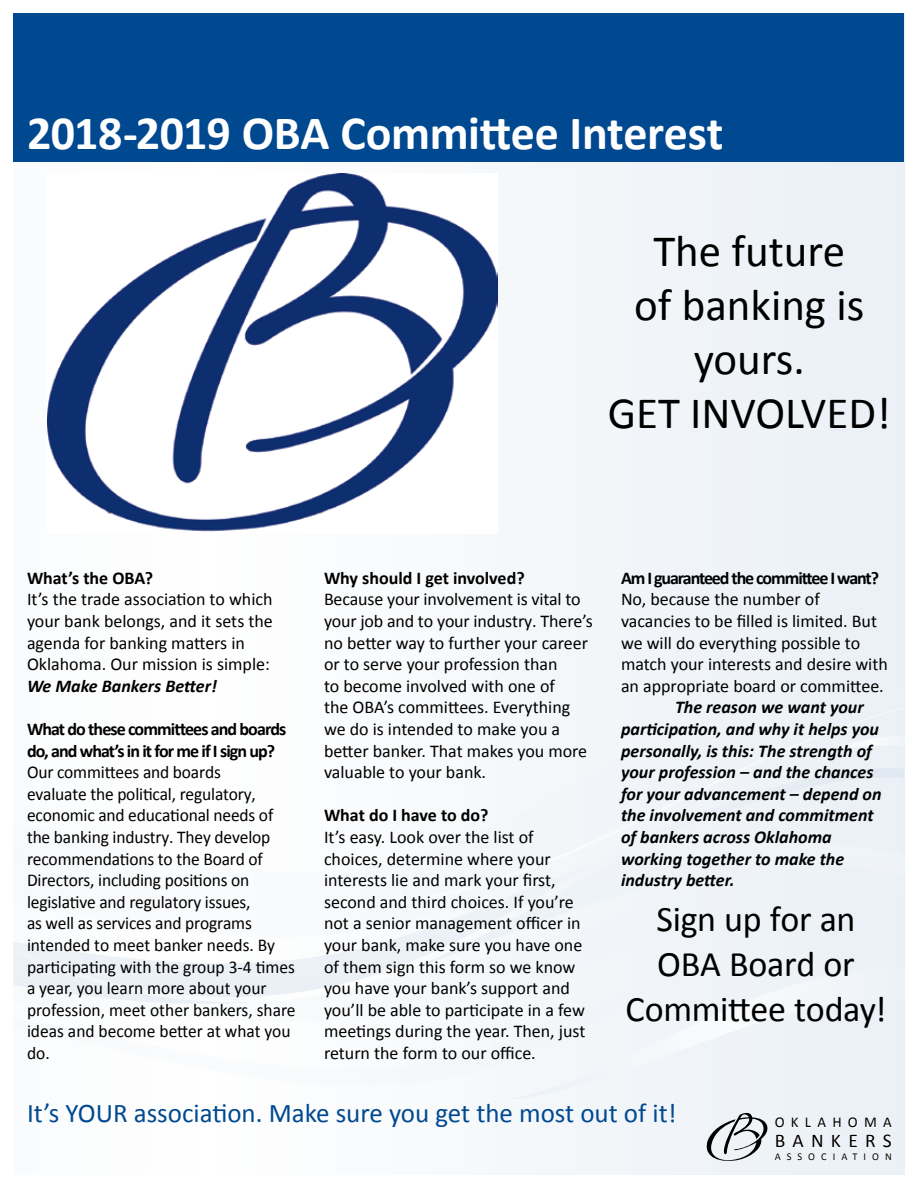
<style>
.page{position:relative;width:918px;height:1188px;background:#fff}
.page>*{position:absolute;margin:0;border:0;box-sizing:border-box;transform-origin:0 0}
.t1{font:700 48px "Calibri";letter-spacing:-.01em;color:#fff}
.t2{font:45px/54px "Calibri";color:#000;text-align:center}
.t3{font:36px/45px "Calibri";letter-spacing:-.01em;color:#000;text-align:center}
.t4{font:27px "Calibri";color:#004990}
.t5{font:19.5px "Calibri";letter-spacing:.375em;color:#000}
.t6{font:18px/21.6px "Calibri";color:#000}
.t7{font:italic 700 18px/21.6px "Calibri";color:#000}
.t8{font:700 18px/21.6px "Calibri";letter-spacing:-.05em;color:#000}
.t9{font:700 18px "Calibri";color:#000}
.t10{font:700 18px "Calibri";letter-spacing:-.005em;color:#000}
.t11{font:15px "Calibri";letter-spacing:.415em;color:#000}
.t12{font:10.5px "Calibri";letter-spacing:.565em;color:#000}
</style>
<div class="page">
<div style="left:14px;top:14px;width:890px;height:1160px;background:#f3f7fa"></div>
<div style="left:168px;top:684px;width:73px;height:23px;background:#fefefe"></div>
<svg style="left:168px;top:1018px;width:580px;height:98px"></svg>
<svg style="left:168px;top:930px;width:204px;height:64px"></svg>
<svg style="left:168px;top:707px;width:736px;height:161px"></svg>
<svg style="left:707px;top:1113px;width:60px;height:48px"></svg>
<svg style="left:807px;top:1118px;width:19px;height:10px"></svg>
<svg style="left:775px;top:1134px;width:83px;height:26px"></svg>
<svg style="left:864px;top:1118px;width:28px;height:42px"></svg>
<div style="left:14px;top:14px;width:890px;height:148px;background:#004990"></div>
<img style="left:48px;top:173px;width:450px;height:361px">
<h1 class="t1" style="left:27px;top:103px;width:698px">2018-2019 OBA Committee Interest</h1>
<h2 class="t2" style="left:608px;top:224px;width:285px">The future<br>of banking is yours.<br>GET INVOLVED!</h2>
<p class="t10" style="left:27px;top:566px;width:128px">What’s the OBA?</p>
<p class="t6" style="left:27px;top:589px;width:247px">It’s the trade association to which your bank belongs, and it sets the agenda for banking matters in<br>Oklahoma. Our mission is simple:</p>
<p class="t7" style="left:27px;top:675px;width:191px">We Make Bankers Better!</p>
<p class="t8" style="left:27px;top:718px;width:261px">What do these committees and boards do, and what’s in it for me if I sign up?</p>
<p class="t6" style="left:27px;top:761px;width:270px">Our committees and boards<br>evaluate the political, regulatory, economic and educational needs of the banking industry. They develop recommendations to the Board of<br>Directors, including positions on legislative and regulatory issues,<br>as well as services and programs intended to meet banker needs. By participating with the group 3-4 times a year, you learn more about your profession, meet other bankers, share ideas and become better at what you do.</p>
<p class="t9" style="left:324px;top:566px;width:202px">Why should I get involved?</p>
<p class="t6" style="left:324px;top:589px;width:270px">Because your involvement is vital to your job and to your industry. There’s no better way to further your career or to serve your profession than<br>to become involved with one of<br>the OBA’s committees. Everything we do is intended to make you a better banker. That makes you more valuable to your bank.</p>
<p class="t9" style="left:324px;top:804px;width:166px">What do I have to do?</p>
<p class="t6" style="left:324px;top:826px;width:263px">It’s easy. Look over the list of choices, determine where your interests lie and mark your first, second and third choices. If you’re not a senior management officer in your bank, make sure you have one of them sign this form so we know you have your bank’s support and you’ll be able to participate in a few meetings during the year. Then, just return the form to our office.</p>
<p class="t8" style="left:621px;top:567px;width:260px">Am I guaranteed the committee I want?</p>
<p class="t6" style="left:621px;top:589px;width:268px">No, because the number of vacancies to be filled is limited. But we will do everything possible to match your interests and desire with an appropriate board or committee.</p>
<p class="t7" style="left:621px;top:697px;width:262px;text-indent:54px">The reason we want your participation, and why it helps you personally, is this: The strength of your profession – and the chances for your advancement – depend on the involvement and commitment of bankers across Oklahoma working together to make the industry better.</p>
<h3 class="t3" style="left:626px;top:897px;width:262px">Sign up for an<br>OBA Board or<br>Committee today!</h3>
<h3 class="t4" style="left:27px;top:1096px;width:651px">It’s YOUR association. Make sure you get the most out of it!</h3>
<p class="t11" style="left:775px;top:1113px;width:119px">OKLAHOMA</p>
<p class="t5" style="left:775px;top:1128px;width:119px">BANKERS</p>
<p class="t12" style="left:775px;top:1150px;width:119px">ASSOCIATION</p>
</div>
